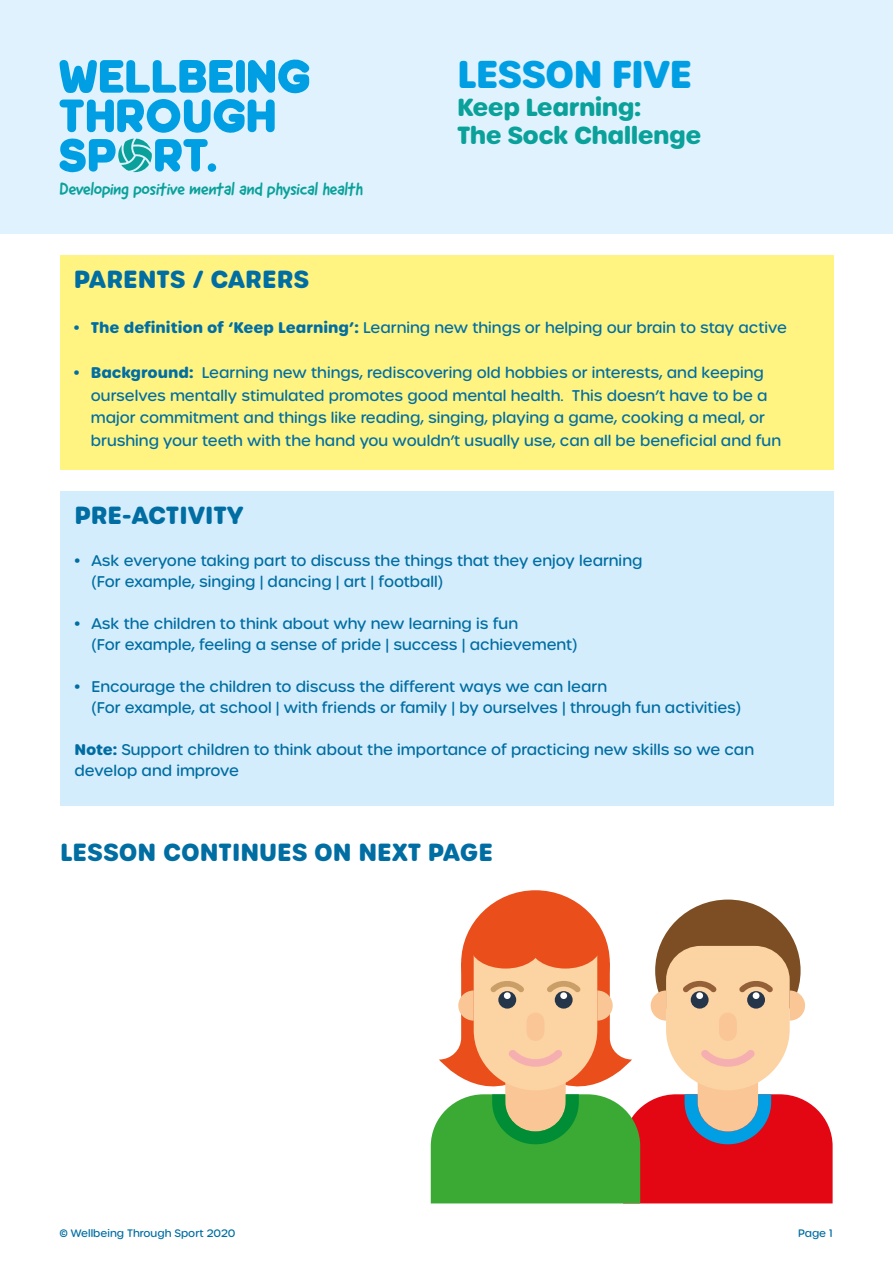
<style>
.page{position:relative;width:893px;height:1263px;background:#fff}
.page>*{position:absolute;margin:0;border:0;box-sizing:border-box;transform-origin:0 0}
.t1{font:700 37.5px "Urbane Rounded";letter-spacing:-.025em;color:#009fe3}
.t2{font:700 24px "Urbane Rounded";color:#006ea3}
.t3{font:700 24px/28.2px "Urbane Rounded";letter-spacing:-.025em;color:#0aa19a}
.t4{font:18px "Good Dog New";letter-spacing:-.025em;color:#0aa19a}
.t5{font:500 15px/22.5px "Urbane Rounded";color:#006ea3}
.t6{font:500 15px/21px "Urbane Rounded";color:#006da2}
.t7{font:500 10.5px "Urbane Rounded";color:#006ea3}
.s1{font-weight:700}
</style>
<div class="page">
<div style="left:0;top:0;width:893px;height:234px;background:#dff2fd"></div>
<svg style="left:59px;top:59px;width:251px;height:113px"></svg>
<div style="left:60px;top:255px;width:773px;height:215px;background:#fff482"></div>
<div style="left:60px;top:491px;width:774px;height:315px;background:#d4edfc"></div>
<div style="left:655px;top:899px;width:146px;height:143px;background:#7d4e24;border-radius:50%"></div>
<div style="left:461px;top:890px;width:149px;height:146px;background:#e94e1b;border-radius:50%"></div>
<svg style="left:431px;top:939px;width:402px;height:264px"></svg>
<p class="t4" style="left:60px;top:177px;width:305px">Developing positive mental and physical health</p>
<h1 class="t1" style="left:457px;top:48px;width:237px">LESSON FIVE</h1>
<h2 class="t3" style="left:457px;top:93px;width:246px">Keep Learning:<br>The Sock Challenge</h2>
<h2 class="t2" style="left:74px;top:263px;width:237px">PARENTS / CARERS</h2>
<p class="t5" style="left:74px;top:317px;width:715px">• <span class="s1">The definition of ‘Keep Learning’:</span> Learning new things or helping our brain to stay active</p>
<p class="t5" style="left:91px;top:362px;width:692px;text-indent:-17px">• <span class="s1">Background:</span> Learning new things, rediscovering old hobbies or interests, and keeping ourselves mentally stimulated promotes good mental health. This doesn’t have to be a major commitment and things like reading, singing, playing a game, cooking a meal, or brushing your teeth with the hand you wouldn’t usually use, can all be beneficial and fun</p>
<h2 class="t2" style="left:74px;top:499px;width:171px">PRE-ACTIVITY</h2>
<p class="t5" style="left:91px;top:550px;width:553px;line-height:21px;text-indent:-17px">• Ask everyone taking part to discuss the things that they enjoy learning (For example, singing | dancing | art | football)</p>
<p class="t5" style="left:91px;top:613px;width:488px;line-height:21px;text-indent:-17px">• Ask the children to think about why new learning is fun<br>(For example, feeling a sense of pride | success | achievement)</p>
<p class="t5" style="left:91px;top:676px;width:651px;line-height:21px;text-indent:-17px">• Encourage the children to discuss the different ways we can learn<br>(For example, at school | with friends or family | by ourselves | through fun activities)</p>
<p class="t6" style="left:74px;top:739px;width:681px"><span class="s1">Note:</span> Support children to think about the importance of practicing new skills so we can develop and improve</p>
<h2 class="t2" style="left:60px;top:835px;width:435px">LESSON CONTINUES ON NEXT PAGE</h2>
<p class="t7" style="left:60px;top:1226px;width:178px">© Wellbeing Through Sport 2020</p>
<p class="t7" style="left:798px;top:1226px;width:36px">Page 1</p>
</div>
